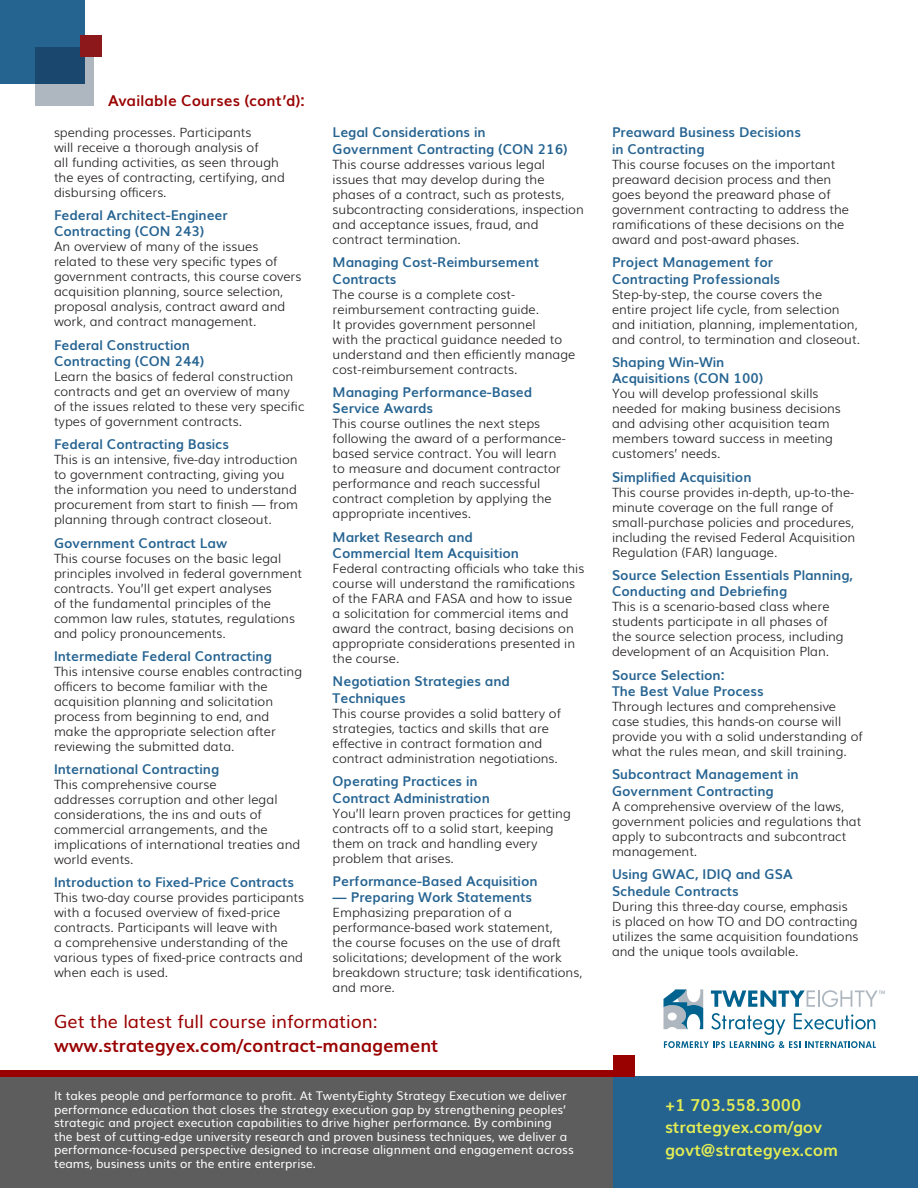
<style>
.page{position:relative;width:918px;height:1188px;background:#fff}
.page>*{position:absolute;margin:0;border:0;box-sizing:border-box;transform-origin:0 0}
.t1{font:700 18px "Muli";color:#900}
.t2{font:18px "Muli";color:#900}
.t3{font:700 16.5px/22.5px "Muli";color:#e4ed54}
.t4{font:700 15px "Muli";letter-spacing:.015em;color:#900}
.MAIN_TEXT_-_head-1{font:700 13.5px/16.5px "Muli";color:#256391}
.MAIN_TEXT{font:300 12.75px/15px "Muli";color:#231f20}
.t5{font:12px/13.5px "Muli";color:#fff}
</style>
<div class="page">
<div style="left:0;top:0;width:84px;height:84px;background:#256391"></div>
<svg style="left:36px;top:48px;width:58px;height:58px;background:#5f7a93"></svg>
<div style="left:81px;top:35px;width:21px;height:21px;background:#8c181b"></div>
<div style="left:0;top:1076px;width:625px;height:112px;background:#5d5d5d"></div>
<div style="left:614px;top:1076px;width:304px;height:112px;background:#24628f"></div>
<div style="left:614px;top:1055px;width:21px;height:21px;background:#900"></div>
<div style="left:0;top:1070px;width:628px;height:6px;background:#900"></div>
<svg style="left:711px;top:1013px;width:74px;height:22px"></svg>
<svg style="left:794px;top:1013px;width:81px;height:17px"></svg>
<svg style="left:664px;top:1041px;width:212px;height:7px"></svg>
<svg style="left:664px;top:989px;width:39px;height:40px"></svg>
<svg style="left:711px;top:990px;width:174px;height:17px"></svg>
<p class="t4" style="left:108px;top:88px;width:198px">Available Courses (cont’d):</p>
<p class="MAIN_TEXT" style="left:54px;top:123px;width:232px">spending processes. Participants<br>will receive a thorough analysis of<br>all funding activities, as seen through the eyes of contracting, certifying, and disbursing officers.</p>
<p class="MAIN_TEXT_-_head-1" style="left:54px;top:206px;width:175px">Federal Architect-Engineer<br>Contracting (CON 243)</p>
<p class="MAIN_TEXT" style="left:54px;top:238px;width:249px">An overview of many of the issues related to these very specific types of government contracts, this course covers acquisition planning, source selection, proposal analysis, contract award and work, and contract management.</p>
<p class="MAIN_TEXT_-_head-1" style="left:54px;top:336px;width:152px">Federal Construction<br>Contracting (CON 244)</p>
<p class="MAIN_TEXT" style="left:54px;top:368px;width:252px">Learn the basics of federal construction contracts and get an overview of many of the issues related to these very specific types of government contracts.</p>
<p class="MAIN_TEXT_-_head-1" style="left:54px;top:435px;width:176px">Federal Contracting Basics</p>
<p class="MAIN_TEXT" style="left:54px;top:451px;width:246px">This is an intensive, five-day introduction to government contracting, giving you the information you need to understand procurement from start to finish — from planning through contract closeout.</p>
<p class="MAIN_TEXT_-_head-1" style="left:54px;top:534px;width:175px">Government Contract Law</p>
<p class="MAIN_TEXT" style="left:54px;top:549px;width:250px">This course focuses on the basic legal principles involved in federal government contracts. You’ll get expert analyses<br>of the fundamental principles of the common law rules, statutes, regulations and policy pronouncements.</p>
<p class="MAIN_TEXT_-_head-1" style="left:54px;top:647px;width:219px">Intermediate Federal Contracting</p>
<p class="MAIN_TEXT" style="left:54px;top:663px;width:250px">This intensive course enables contracting officers to become familiar with the acquisition planning and solicitation process from beginning to end, and make the appropriate selection after reviewing the submitted data.</p>
<p class="MAIN_TEXT_-_head-1" style="left:54px;top:760px;width:167px">International Contracting</p>
<p class="MAIN_TEXT" style="left:54px;top:776px;width:248px">This comprehensive course<br>addresses corruption and other legal considerations, the ins and outs of commercial arrangements, and the implications of international treaties and world events.</p>
<p class="MAIN_TEXT_-_head-1" style="left:54px;top:873px;width:242px">Introduction to Fixed-Price Contracts</p>
<p class="MAIN_TEXT" style="left:54px;top:889px;width:252px">This two-day course provides participants with a focused overview of fixed-price contracts. Participants will leave with<br>a comprehensive understanding of the various types of fixed-price contracts and when each is used.</p>
<p class="MAIN_TEXT_-_head-1" style="left:333px;top:123px;width:236px">Legal Considerations in<br>Government Contracting (CON 216)</p>
<p class="MAIN_TEXT" style="left:333px;top:156px;width:253px">This course addresses various legal issues that may develop during the phases of a contract, such as protests, subcontracting considerations, inspection and acceptance issues, fraud, and contract termination.</p>
<p class="MAIN_TEXT_-_head-1" style="left:333px;top:253px;width:208px">Managing Cost-Reimbursement<br>Contracts</p>
<p class="MAIN_TEXT" style="left:333px;top:286px;width:244px">The course is a complete cost&shy;reimbursement contracting guide.<br>It provides government personnel<br>with the practical guidance needed to understand and then efficiently manage cost-reimbursement contracts.</p>
<p class="MAIN_TEXT_-_head-1" style="left:333px;top:383px;width:201px">Managing Performance-Based<br>Service Awards</p>
<p class="MAIN_TEXT" style="left:333px;top:415px;width:235px">This course outlines the next steps following the award of a performance&shy;based service contract. You will learn to measure and document contractor performance and reach successful contract completion by applying the appropriate incentives.</p>
<p class="MAIN_TEXT_-_head-1" style="left:333px;top:528px;width:188px">Market Research and<br>Commercial Item Acquisition</p>
<p class="MAIN_TEXT" style="left:333px;top:560px;width:253px">Federal contracting officials who take this course will understand the ramifications of the FARA and FASA and how to issue<br>a solicitation for commercial items and award the contract, basing decisions on appropriate considerations presented in the course.</p>
<p class="MAIN_TEXT_-_head-1" style="left:333px;top:672px;width:179px">Negotiation Strategies and<br>Techniques</p>
<p class="MAIN_TEXT" style="left:333px;top:705px;width:230px">This course provides a solid battery of strategies, tactics and skills that are effective in contract formation and contract administration negotiations.</p>
<p class="MAIN_TEXT_-_head-1" style="left:333px;top:772px;width:159px">Operating Practices in<br>Contract Administration</p>
<p class="MAIN_TEXT" style="left:333px;top:805px;width:240px">You’ll learn proven practices for getting contracts off to a solid start, keeping them on track and handling every problem that arises.</p>
<p class="MAIN_TEXT_-_head-1" style="left:333px;top:872px;width:207px">Performance-Based Acquisition</p>
<p class="MAIN_TEXT_-_head-1" style="left:333px;top:888px;width:201px">— Preparing Work Statements</p>
<p class="MAIN_TEXT" style="left:333px;top:904px;width:251px">Emphasizing preparation of a performance-based work statement,<br>the course focuses on the use of draft solicitations; development of the work breakdown structure; task identifications, and more.</p>
<h1 class="t2" style="left:54px;top:1006px;width:325px">Get the latest full course information:</h1>
<h1 class="t1" style="left:54px;top:1031px;width:386px">www.strategyex.com/contract-management</h1>
<p class="MAIN_TEXT_-_head-1" style="left:612px;top:123px;width:190px">Preaward Business Decisions in Contracting</p>
<p class="MAIN_TEXT" style="left:612px;top:156px;width:238px">This course focuses on the important preaward decision process and then goes beyond the preaward phase of government contracting to address the ramifications of these decisions on the award and post-award phases.</p>
<p class="MAIN_TEXT_-_head-1" style="left:612px;top:253px;width:169px">Project Management for<br>Contracting Professionals</p>
<p class="MAIN_TEXT" style="left:612px;top:286px;width:250px">Step-by-step, the course covers the<br>entire project life cycle, from selection and initiation, planning, implementation, and control, to termination and closeout.</p>
<p class="MAIN_TEXT_-_head-1" style="left:612px;top:353px;width:153px">Shaping Win-Win<br>Acquisitions (CON 100)</p>
<p class="MAIN_TEXT" style="left:612px;top:385px;width:230px">You will develop professional skills needed for making business decisions and advising other acquisition team members toward success in meeting customers’ needs.</p>
<p class="MAIN_TEXT_-_head-1" style="left:612px;top:468px;width:141px">Simplified Acquisition</p>
<p class="MAIN_TEXT" style="left:612px;top:484px;width:245px">This course provides in-depth, up-to-the&shy;minute coverage on the full range of small-purchase policies and procedures, including the revised Federal Acquisition Regulation (FAR) language.</p>
<p class="MAIN_TEXT_-_head-1" style="left:612px;top:566px;width:243px">Source Selection Essentials Planning,<br>Conducting and Debriefing</p>
<p class="MAIN_TEXT" style="left:612px;top:598px;width:233px">This is a scenario-based class where students participate in all phases of the source selection process, including development of an Acquisition Plan.</p>
<p class="MAIN_TEXT_-_head-1" style="left:612px;top:666px;width:153px">Source Selection:<br>The Best Value Process</p>
<p class="MAIN_TEXT" style="left:612px;top:698px;width:252px">Through lectures and comprehensive case studies, this hands-on course will provide you with a solid understanding of what the rules mean, and skill training.</p>
<p class="MAIN_TEXT_-_head-1" style="left:612px;top:765px;width:188px">Subcontract Management in<br>Government Contracting</p>
<p class="MAIN_TEXT" style="left:612px;top:798px;width:251px">A comprehensive overview of the laws, government policies and regulations that apply to subcontracts and subcontract management.</p>
<p class="MAIN_TEXT_-_head-1" style="left:612px;top:865px;width:182px">Using GWAC, IDIQ and GSA<br>Schedule Contracts</p>
<p class="MAIN_TEXT" style="left:612px;top:898px;width:248px">During this three-day course, emphasis is placed on how TO and DO contracting utilizes the same acquisition foundations and the unique tools available.</p>
<p class="t5" style="left:54px;top:1088px;width:521px">It takes people and performance to profit. At TwentyEighty Strategy Execution we deliver performance education that closes the strategy execution gap by strengthening peoples’ strategic and project execution capabilities to drive higher performance. By combining<br>the best of cutting-edge university research and proven business techniques, we deliver a performance-focused perspective designed to increase alignment and engagement across teams, business units or the entire enterprise.</p>
<p class="t3" style="left:665px;top:1093px;width:174px">+1 703.558.3000 strategyex.com/gov govt@strategyex.com</p>
</div>
